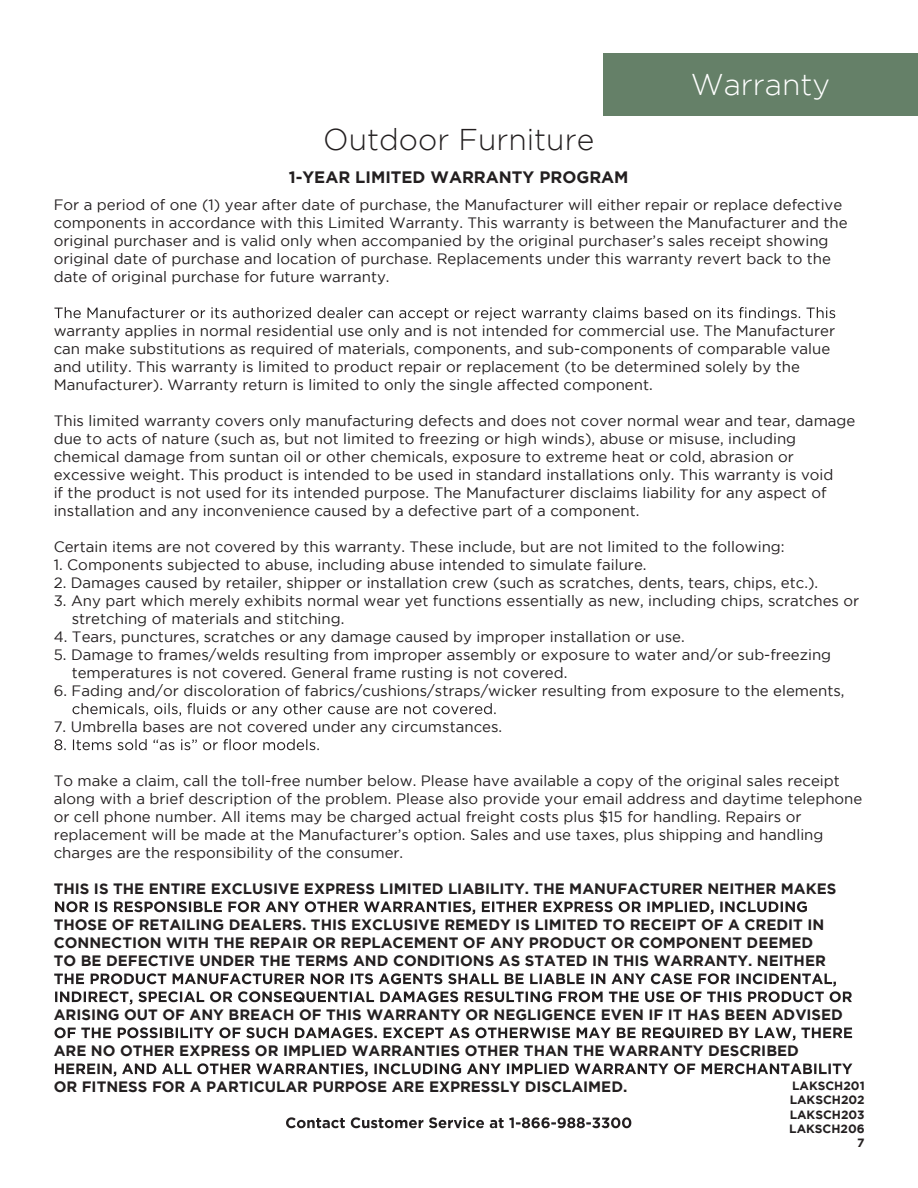
<style>
.page{position:relative;width:918px;height:1188px;background:#fff}
.page>*{position:absolute;margin:0;border:0;box-sizing:border-box;transform-origin:0 0}
.t1{font:300 30px "Gotham";color:#231f20}
.t2{font:300 30px "Gotham";color:#fff}
.t3{font:700 16.5px "Gotham";color:#231f20}
.t4{font:15px/18px "Gotham";color:#231f20}
.t5{font:700 15px/18px "Gotham";color:#231f20}
.t6{font:700 12px/14.4px "Gotham";color:#231f20;text-align:right}
</style>
<div class="page">
<div style="left:603px;top:54px;width:315px;height:62px;background:#658068"></div>
<svg style="left:54px;top:307px;width:781px;height:14px"></svg>
<svg style="left:73px;top:703px;width:423px;height:14px"></svg>
<svg style="left:54px;top:739px;width:265px;height:11px"></svg>
<svg style="left:55px;top:901px;width:752px;height:14px"></svg>
<svg style="left:54px;top:973px;width:798px;height:32px"></svg>
<svg style="left:55px;top:1027px;width:797px;height:14px"></svg>
<svg style="left:55px;top:1063px;width:797px;height:14px"></svg>
<svg style="left:286px;top:1117px;width:345px;height:11px"></svg>
<h1 class="t2" style="left:691px;top:69px;width:141px">Warranty</h1>
<h1 class="t1" style="left:323px;top:123px;width:272px">Outdoor Furniture</h1>
<p class="t3" style="left:289px;top:168px;width:341px">1-YEAR LIMITED WARRANTY PROGRAM</p>
<p class="t4" style="left:54px;top:196px;width:796px">For a period of one (1) year after date of purchase, the Manufacturer will either repair or replace defective components in accordance with this Limited Warranty. This warranty is between the Manufacturer and the original purchaser and is valid only when accompanied by the original purchaser’s sales receipt showing original date of purchase and location of purchase. Replacements under this warranty revert back to the date of original purchase for future warranty.</p>
<p class="t4" style="left:54px;top:322px;width:783px">warranty applies in normal residential use only and is not intended for commercial use. The Manufacturer can make substitutions as required of materials, components, and sub-components of comparable value and utility. This warranty is limited to product repair or replacement (to be determined solely by the Manufacturer). Warranty return is limited to only the single affected component.</p>
<p class="t4" style="left:54px;top:412px;width:803px">This limited warranty covers only manufacturing defects and does not cover normal wear and tear, damage due to acts of nature (such as, but not limited to freezing or high winds), abuse or misuse, including chemical damage from suntan oil or other chemicals, exposure to extreme heat or cold, abrasion or excessive weight. This product is intended to be used in standard installations only. This warranty is void<br>if the product is not used for its intended purpose. The Manufacturer disclaims liability for any aspect of installation and any inconvenience caused by a defective part of a component.</p>
<p class="t4" style="left:54px;top:538px;width:732px">Certain items are not covered by this warranty. These include, but are not limited to the following:</p>
<p class="t4" style="left:54px;top:556px;width:594px">1. Components subjected to abuse, including abuse intended to simulate failure.</p>
<p class="t4" style="left:54px;top:574px;width:766px">2. Damages caused by retailer, shipper or installation crew (such as scratches, dents, tears, chips, etc.).</p>
<p class="t4" style="left:72px;top:592px;width:789px;text-indent:-18px">3. Any part which merely exhibits normal wear yet functions essentially as new, including chips, scratches or stretching of materials and stitching.</p>
<p class="t4" style="left:54px;top:628px;width:633px">4. Tears, punctures, scratches or any damage caused by improper installation or use.</p>
<p class="t4" style="left:72px;top:646px;width:761px;text-indent:-18px">5. Damage to frames/welds resulting from improper assembly or exposure to water and/or sub-freezing temperatures is not covered. General frame rusting is not covered.</p>
<p class="t4" style="left:54px;top:682px;width:792px">6. Fading and/or discoloration of fabrics/cushions/straps/wicker resulting from exposure to the elements,</p>
<p class="t4" style="left:54px;top:718px;width:450px">7. Umbrella bases are not covered under any circumstances.</p>
<p class="t4" style="left:54px;top:772px;width:810px">To make a claim, call the toll-free number below. Please have available a copy of the original sales receipt along with a brief description of the problem. Please also provide your email address and daytime telephone or cell phone number. All items may be charged actual freight costs plus $15 for handling. Repairs or replacement will be made at the Manufacturer’s option. Sales and use taxes, plus shipping and handling charges are the responsibility of the consumer.</p>
<p class="t5" style="left:54px;top:879px;width:784px">THIS IS THE ENTIRE EXCLUSIVE EXPRESS LIMITED LIABILITY. THE MANUFACTURER NEITHER MAKES</p>
<p class="t5" style="left:54px;top:915px;width:774px">THOSE OF RETAILING DEALERS. THIS EXCLUSIVE REMEDY IS LIMITED TO RECEIPT OF A CREDIT IN<br>CONNECTION WITH THE REPAIR OR REPLACEMENT OF ANY PRODUCT OR COMPONENT DEEMED<br>TO BE DEFECTIVE UNDER THE TERMS AND CONDITIONS AS STATED IN THIS WARRANTY. NEITHER</p>
<p class="t5" style="left:54px;top:1005px;width:791px">ARISING OUT OF ANY BREACH OF THIS WARRANTY OR NEGLIGENCE EVEN IF IT HAS BEEN ADVISED</p>
<p class="t5" style="left:54px;top:1041px;width:747px">ARE NO OTHER EXPRESS OR IMPLIED WARRANTIES OTHER THAN THE WARRANTY DESCRIBED</p>
<p class="t5" style="left:54px;top:1077px;width:575px">OR FITNESS FOR A PARTICULAR PURPOSE ARE EXPRESSLY DISCLAIMED.</p>
<p class="t6" style="left:789px;top:1078px;width:77px">LAKSCH201<br>LAKSCH202<br>LAKSCH203<br>LAKSCH206<br>7</p>
</div>
